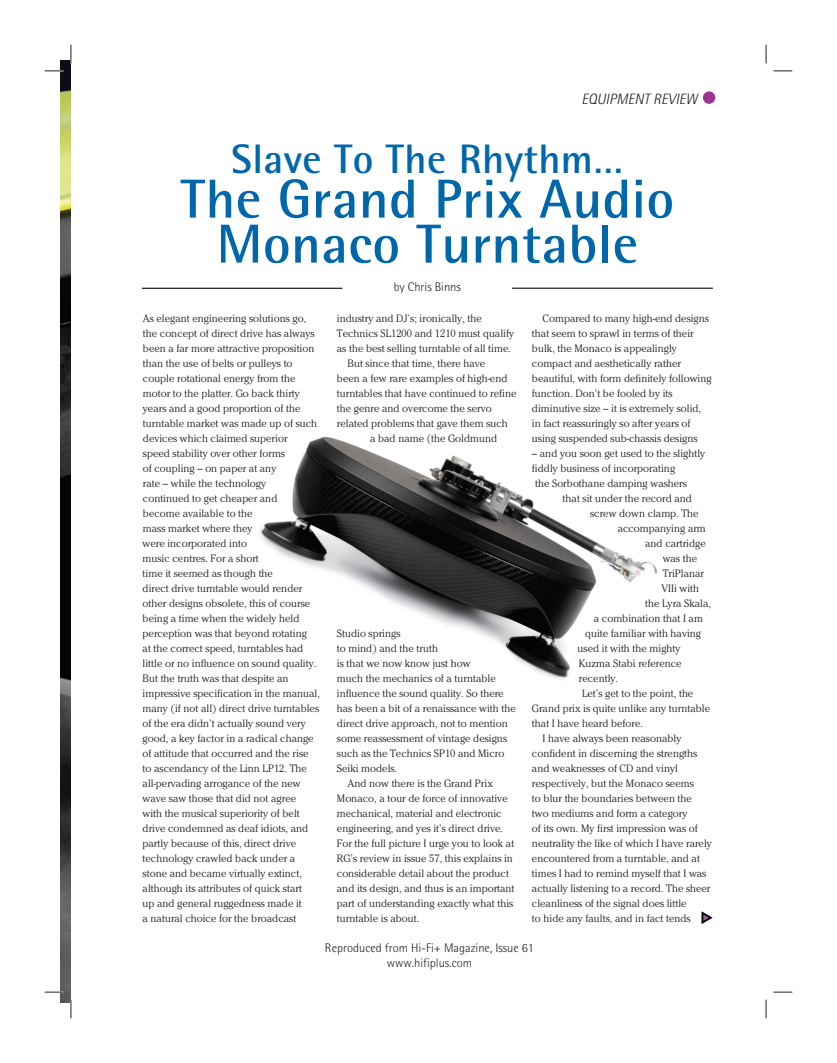
<style>
.page{position:relative;width:837px;height:1063px;background:#fff}
.page>*{position:absolute;margin:0;border:0;box-sizing:border-box;transform-origin:0 0}
.t1{font:700 55px/45px "Rotis Semi Sans";letter-spacing:.01em;color:#0067aa;text-align:center}
.t2{font:700 41.25px "Rotis Semi Sans";letter-spacing:.01em;color:#0067aa}
.t3{font:italic 300 15px "Rotis Semi Sans";color:#231f20}
.t4{font:300 12.5px/15px "Rotis Semi Sans";color:#231f20;text-align:center}
.t5{font:300 10.62px/15px "Cheltenham";color:#231f20}
</style>
<div class="page">
<img style="left:259px;top:436px;width:399px;height:243px">
<div style="left:702px;top:91px;width:13px;height:13px;background:#9c3293;border-radius:50%"></div>
<hr style="left:142px;top:288px;width:200px;height:1px;background:#231f20">
<hr style="left:512px;top:288px;width:200px;height:1px;background:#231f20">
<img style="left:60px;top:60px;width:11px;height:943px">
<svg style="left:701px;top:911px;width:12px;height:13px"></svg>
<svg style="left:45px;top:70px;width:18px;height:2px"></svg>
<svg style="left:773px;top:70px;width:19px;height:2px"></svg>
<svg style="left:45px;top:991px;width:18px;height:2px"></svg>
<svg style="left:773px;top:991px;width:19px;height:2px"></svg>
<svg style="left:70px;top:45px;width:2px;height:18px"></svg>
<svg style="left:70px;top:1000px;width:2px;height:18px"></svg>
<svg style="left:765px;top:45px;width:1px;height:18px"></svg>
<svg style="left:765px;top:1000px;width:1px;height:18px"></svg>
<h3 class="t3" style="left:581px;top:93px;width:118px">EQUIPMENT REVIEW</h3>
<h2 class="t2" style="left:231px;top:144px;width:393px">Slave To The Rhythm…</h2>
<h1 class="t1" style="left:180px;top:182px;width:495px">The Grand Prix Audio<br>Monaco Turntable</h1>
<p class="t4" style="left:393px;top:281px;width:69px">by Chris Binns</p>
<p class="t5" style="left:337px;top:312px;width:146px">industry and DJ’s; ironically, the</p>
<p class="t5" style="left:337px;top:327px;width:179px">Technics SL1200 and 1210 must qualify</p>
<p class="t5" style="left:337px;top:342px;width:175px">as the best selling turntable of all time.</p>
<p class="t5" style="left:347px;top:357px;width:139px">But since that time, there have</p>
<p class="t5" style="left:337px;top:372px;width:172px">been a few rare examples of high-end</p>
<p class="t5" style="left:337px;top:387px;width:181px">turntables that have continued to refine</p>
<p class="t5" style="left:337px;top:402px;width:156px">the genre and overcome the servo</p>
<p class="t5" style="left:337px;top:417px;width:172px">related problems that gave them such</p>
<p class="t5" style="left:370px;top:432px;width:128px">a bad name (the Goldmund</p>
<p class="t5" style="left:142px;top:312px;width:179px">As elegant engineering solutions go, the concept of direct drive has always been a far more attractive proposition than the use of belts or pulleys to couple rotational energy from the motor to the platter. Go back thirty years and a good proportion of the turntable market was made up of such devices which claimed superior<br>speed stability over other forms<br>of coupling – on paper at any<br>rate – while the technology<br>continued to get cheaper and<br>become available to the<br>mass market where they<br>were incorporated into<br>music centres. For a short<br>time it seemed as though the<br>direct drive turntable would render other designs obsolete, this of course being a time when the widely held perception was that beyond rotating<br>at the correct speed, turntables had little or no influence on sound quality.<br>But the truth was that despite an impressive specification in the manual, many (if not all) direct drive turntables of the era didn’t actually sound very good, a key factor in a radical change of attitude that occurred and the rise to ascendancy of the Linn LP12. The all-pervading arrogance of the new wave saw those that did not agree<br>with the musical superiority of belt drive condemned as deaf idiots, and partly because of this, direct drive technology crawled back under a stone and became virtually extinct, although its attributes of quick start<br>up and general ruggedness made it<br>a natural choice for the broadcast</p>
<p class="t5" style="left:531px;top:312px;width:181px;text-indent:11px">Compared to many high-end designs that seem to sprawl in terms of their bulk, the Monaco is appealingly compact and aesthetically rather beautiful, with form definitely following function. Don’t be fooled by its diminutive size – it is extremely solid, in fact reassuringly so after years of using suspended sub-chassis designs</p>
<p class="t5" style="left:531px;top:447px;width:175px">– and you soon get used to the slightly fiddly business of incorporating<br>the Sorbothane damping washers</p>
<p class="t5" style="left:562px;top:492px;width:131px">that sit under the record and</p>
<p class="t5" style="left:590px;top:507px;width:110px">screw down clamp. The</p>
<p class="t5" style="left:617px;top:522px;width:90px">accompanying arm</p>
<p class="t5" style="left:645px;top:537px;width:62px">and cartridge</p>
<p class="t5" style="left:662px;top:552px;width:36px">was the</p>
<p class="t5" style="left:662px;top:567px;width:43px">TriPlanar</p>
<p class="t5" style="left:661px;top:582px;width:39px">VIIi with</p>
<p class="t5" style="left:645px;top:597px;width:67px">the Lyra Skala,</p>
<p class="t5" style="left:593px;top:612px;width:110px">a combination that I am</p>
<p class="t5" style="left:585px;top:627px;width:117px">quite familiar with having</p>
<p class="t5" style="left:577px;top:642px;width:104px">used it with the mighty</p>
<p class="t5" style="left:578px;top:657px;width:104px">Kuzma Stabi reference</p>
<p class="t5" style="left:578px;top:672px;width:41px">recently.</p>
<p class="t5" style="left:582px;top:687px;width:113px">Let’s get to the point, the</p>
<p class="t5" style="left:531px;top:702px;width:179px">Grand prix is quite unlike any turntable</p>
<p class="t5" style="left:531px;top:717px;width:113px">that I have heard before.</p>
<p class="t5" style="left:542px;top:732px;width:140px">I have always been reasonably</p>
<p class="t5" style="left:531px;top:747px;width:167px">confident in discerning the strengths</p>
<p class="t5" style="left:531px;top:762px;width:147px">and weaknesses of CD and vinyl</p>
<p class="t5" style="left:531px;top:777px;width:163px">respectively, but the Monaco seems</p>
<p class="t5" style="left:531px;top:792px;width:161px">to blur the boundaries between the</p>
<p class="t5" style="left:531px;top:807px;width:157px">two mediums and form a category</p>
<p class="t5" style="left:531px;top:822px;width:167px">of its own. My first impression was of</p>
<p class="t5" style="left:531px;top:837px;width:181px">neutrality the like of which I have rarely</p>
<p class="t5" style="left:531px;top:852px;width:169px">encountered from a turntable, and at</p>
<p class="t5" style="left:531px;top:867px;width:176px">times I had to remind myself that I was</p>
<p class="t5" style="left:531px;top:882px;width:180px">actually listening to a record. The sheer</p>
<p class="t5" style="left:531px;top:897px;width:156px">cleanliness of the signal does little</p>
<p class="t5" style="left:531px;top:912px;width:160px">to hide any faults, and in fact tends</p>
<p class="t5" style="left:337px;top:627px;width:65px">Studio springs</p>
<p class="t5" style="left:337px;top:642px;width:103px">to mind) and the truth</p>
<p class="t5" style="left:337px;top:657px;width:135px">is that we now know just how</p>
<p class="t5" style="left:337px;top:672px;width:160px">much the mechanics of a turntable</p>
<p class="t5" style="left:337px;top:687px;width:168px">influence the sound quality. So there</p>
<p class="t5" style="left:337px;top:702px;width:180px">has been a bit of a renaissance with the</p>
<p class="t5" style="left:337px;top:717px;width:172px">direct drive approach, not to mention</p>
<p class="t5" style="left:337px;top:732px;width:172px">some reassessment of vintage designs</p>
<p class="t5" style="left:337px;top:747px;width:169px">such as the Technics SP10 and Micro</p>
<p class="t5" style="left:337px;top:762px;width:62px">Seiki models.</p>
<p class="t5" style="left:347px;top:777px;width:147px">And now there is the Grand Prix</p>
<p class="t5" style="left:337px;top:792px;width:172px">Monaco, a tour de force of innovative</p>
<p class="t5" style="left:337px;top:807px;width:166px">mechanical, material and electronic</p>
<p class="t5" style="left:337px;top:822px;width:168px">engineering, and yes it’s direct drive.</p>
<p class="t5" style="left:337px;top:837px;width:179px">For the full picture I urge you to look at</p>
<p class="t5" style="left:337px;top:852px;width:177px">RG’s review in issue 57, this explains in</p>
<p class="t5" style="left:337px;top:867px;width:173px">considerable detail about the product</p>
<p class="t5" style="left:337px;top:882px;width:179px">and its design, and thus is an important</p>
<p class="t5" style="left:337px;top:897px;width:178px">part of understanding exactly what this</p>
<p class="t5" style="left:337px;top:912px;width:84px">turntable is about.</p>
<p class="t4" style="left:325px;top:942px;width:210px">Reproduced from Hi-Fi+ Magazine, Issue 61 www.hifiplus.com</p>
</div>
